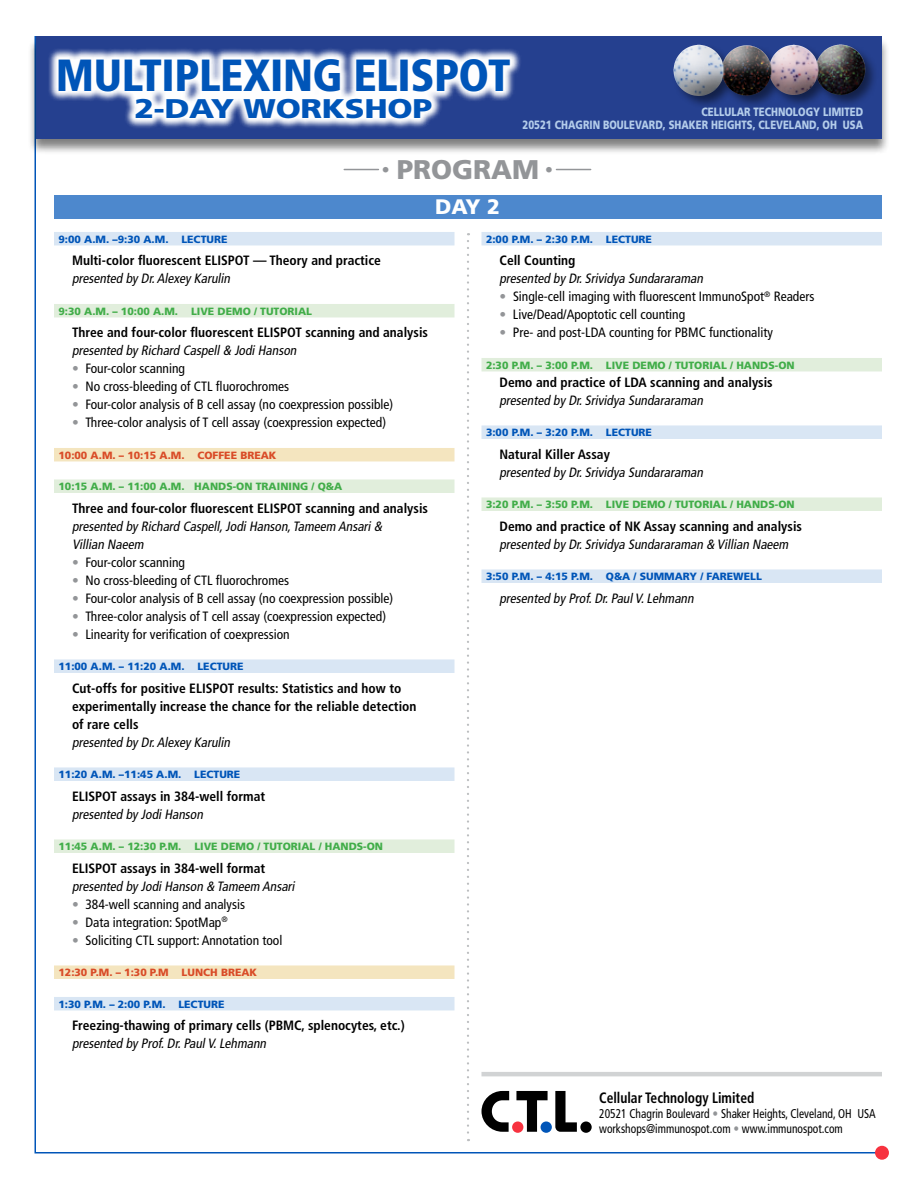
<style>
.page{position:relative;width:918px;height:1188px;background:#fff}
.page>*{position:absolute;margin:0;border:0;box-sizing:border-box;transform-origin:0 0}
.t1{font:900 condensed 45px "Frutiger LT Std";letter-spacing:-.01em;color:#0055b8}
.t2{font:900 27px "Frutiger LT Std";letter-spacing:-.01em;color:#0055b8;scale:1.2 1}
.t3{font:900 27px "Frutiger LT Std";color:#939598}
.t4{font:900 21px "Frutiger LT Std";color:#fff}
.t5{font:700 18px "ITC Garamond Std";color:#939598}
.t6{font:700 condensed 15px "Frutiger LT Std";color:#000;scale:.9 1}
.t7{font:condensed 13.5px "Frutiger LT Std";color:#000}
.t8{font:700 condensed 13.5px/18px "Frutiger LT Std";color:#000}
.t9{font:italic condensed 13.5px/18px "Frutiger LT Std";color:#000}
.t10{font:condensed 12.75px/15px "Frutiger LT Std";color:#000;scale:.9 1}
.t11{font:900 12px/13.5px "Frutiger LT Std";color:#b3ccea;text-align:right;scale:.8 1}
.t12{font:900 10.5px "Frutiger LT Std";color:#41ad49}
.t13{font:900 10.5px "Frutiger LT Std";color:#0055b8}
.t14{font:900 10.5px "Frutiger LT Std";color:#d94c28}
.s1{color:#939598}
</style>
<div class="page">
<hr style="left:34px;top:36px;width:2px;height:1118px;background:#0055b8">
<hr style="left:36px;top:1152px;width:845px;height:2px;background:#0055b8">
<div style="left:875px;top:1146px;width:14px;height:14px;background:#f7323f;border-radius:50%"></div>
<div style="left:54px;top:232px;width:400px;height:13px;background:#d9e6f4"></div>
<div style="left:54px;top:304px;width:400px;height:13px;background:#e1eedc"></div>
<div style="left:54px;top:448px;width:400px;height:13px;background:#f4e5bf"></div>
<div style="left:54px;top:479px;width:400px;height:14px;background:#e1eedc"></div>
<div style="left:54px;top:659px;width:400px;height:14px;background:#d9e6f4"></div>
<div style="left:54px;top:767px;width:400px;height:14px;background:#d9e6f4"></div>
<div style="left:54px;top:839px;width:400px;height:14px;background:#e1eedc"></div>
<div style="left:54px;top:965px;width:400px;height:14px;background:#f4e5bf"></div>
<div style="left:54px;top:997px;width:400px;height:13px;background:#d9e6f4"></div>
<div style="left:482px;top:232px;width:400px;height:13px;background:#d9e6f4"></div>
<div style="left:482px;top:358px;width:400px;height:13px;background:#e1eedc"></div>
<div style="left:482px;top:425px;width:400px;height:14px;background:#d9e6f4"></div>
<div style="left:482px;top:497px;width:400px;height:14px;background:#e1eedc"></div>
<div style="left:482px;top:569px;width:400px;height:14px;background:#d9e6f4"></div>
<div style="left:28px;top:37px;width:862px;height:119px;background:#000;opacity:.5"></div>
<div style="left:36px;top:36px;width:846px;height:102px;background:#25408f"></div>
<svg style="left:49px;top:49px;width:472px;height:80px;fill:#fdfdfe"></svg>
<hr style="left:482px;top:1072px;width:400px;height:4px;background:#d1d3d4">
<hr style="left:344px;top:169px;width:34px;height:1px;background:#939598">
<hr style="left:556px;top:169px;width:35px;height:1px;background:#939598">
<svg style="left:467px;top:241px;width:2px;height:900px"></svg>
<svg style="left:516px;top:1091px;width:32px;height:41px"></svg>
<svg style="left:555px;top:1091px;width:22px;height:41px"></svg>
<div style="left:512px;top:1121px;width:11px;height:12px;background:#f7323f;border-radius:50%"></div>
<svg style="left:482px;top:1091px;width:27px;height:41px"></svg>
<div style="left:541px;top:1121px;width:11px;height:12px;background:#0055b8;border-radius:50%"></div>
<div style="left:580px;top:1121px;width:12px;height:12px;background:#000;border-radius:50%"></div>
<div style="left:54px;top:195px;width:827px;height:24px;background:#4d88cd"></div>
<div style="left:672px;top:43px;width:207px;height:66px;background:#000;opacity:.5"></div>
<div style="left:669px;top:38px;width:201px;height:63px;background:#000;opacity:.75"></div>
<h1 class="t1" style="left:56px;top:48px;width:456px">MULTIPLEXING ELISPOT</h1>
<h2 class="t2" style="left:134px;top:92px;width:250px">2-DAY WORKSHOP</h2>
<p class="t11" style="left:522px;top:105px;width:427px">CELLULAR TECHNOLOGY LIMITED<br>20521 CHAGRIN BOULEVARD, SHAKER HEIGHTS, CLEVELAND, OH USA</p>
<h2 class="t3" style="left:397px;top:153px;width:144px">PROGRAM</h2>
<h3 class="t4" style="left:435px;top:194px;width:67px">DAY 2</h3>
<h3 class="t5" style="left:381px;top:160px;width:11px">•</h3>
<h3 class="t5" style="left:544px;top:160px;width:11px">•</h3>
<p class="t13" style="left:58px;top:233px;width:171px">9:00 A.M. –9:30 A.M. LECTURE</p>
<p class="t8" style="left:72px;top:252px;width:311px">Multi-color fluorescent ELISPOT — Theory and practice</p>
<p class="t9" style="left:72px;top:270px;width:162px">presented by Dr.Alexey Karulin</p>
<p class="t12" style="left:58px;top:305px;width:255px">9:30 A.M. – 10:00 A.M. LIVE DEMO / TUTORIAL</p>
<p class="t8" style="left:72px;top:324px;width:358px">Three and four-color fluorescent ELISPOT scanning and analysis</p>
<p class="t9" style="left:72px;top:342px;width:229px">presented by Richard Caspell&amp; JodiHanson</p>
<p class="t7" style="left:72px;top:361px;width:115px"><span class="s1">•</span> Four-color scanning</p>
<p class="t7" style="left:72px;top:379px;width:219px"><span class="s1">•</span> No cross-bleeding of CTL fluorochromes</p>
<p class="t7" style="left:72px;top:397px;width:323px"><span class="s1">•</span> Four-color analysis of B cell assay (no coexpression possible)</p>
<p class="t7" style="left:72px;top:415px;width:316px"><span class="s1">•</span> Three-color analysis of T cell assay (coexpression expected)</p>
<p class="t14" style="left:58px;top:449px;width:220px">10:00 A.M. – 10:15 A.M. COFFEE BREAK</p>
<p class="t12" style="left:58px;top:480px;width:285px">10:15 A.M. – 11:00 A.M. HANDS-ON TRAINING / Q&amp;A</p>
<p class="t8" style="left:72px;top:499px;width:358px">Three and four-color fluorescent ELISPOT scanning and analysis</p>
<p class="t9" style="left:72px;top:517px;width:314px">presented by Richard Caspell,JodiHanson,Tameem Ansari&amp;<br>Villian Naeem</p>
<p class="t7" style="left:72px;top:554px;width:115px"><span class="s1">•</span> Four-color scanning</p>
<p class="t7" style="left:72px;top:572px;width:219px"><span class="s1">•</span> No cross-bleeding of CTL fluorochromes</p>
<p class="t7" style="left:72px;top:590px;width:323px"><span class="s1">•</span> Four-color analysis of B cell assay (no coexpression possible)</p>
<p class="t7" style="left:72px;top:608px;width:316px"><span class="s1">•</span> Three-color analysis of T cell assay (coexpression expected)</p>
<p class="t7" style="left:72px;top:626px;width:219px"><span class="s1">•</span> Linearity for verification of coexpression</p>
<p class="t13" style="left:58px;top:660px;width:187px">11:00 A.M. – 11:20 A.M. LECTURE</p>
<p class="t8" style="left:72px;top:679px;width:346px">Cut-offs for positive ELISPOT results: Statistics and how to experimentally increase the chance for the reliable detection of rare cells</p>
<p class="t9" style="left:72px;top:733px;width:162px">presented by Dr.Alexey Karulin</p>
<p class="t13" style="left:58px;top:768px;width:183px">11:20 A.M. –11:45 A.M. LECTURE</p>
<p class="t8" style="left:72px;top:787px;width:195px">ELISPOT assays in 384-well format</p>
<p class="t9" style="left:72px;top:805px;width:135px">presented by JodiHanson</p>
<p class="t12" style="left:58px;top:840px;width:326px">11:45 A.M. – 12:30 P.M. LIVE DEMO / TUTORIAL / HANDS-ON</p>
<p class="t8" style="left:72px;top:859px;width:195px">ELISPOT assays in 384-well format</p>
<p class="t9" style="left:72px;top:877px;width:227px">presented by JodiHanson &amp; Tameem Ansari</p>
<p class="t7" style="left:72px;top:896px;width:175px"><span class="s1">•</span> 384-well scanning and analysis</p>
<p class="t7" style="left:72px;top:914px;width:157px"><span class="s1">•</span> Data integration: SpotMap<sup>®</sup></p>
<p class="t7" style="left:72px;top:932px;width:212px"><span class="s1">•</span> Soliciting CTL support: Annotation tool</p>
<p class="t14" style="left:58px;top:966px;width:200px">12:30 P.M. – 1:30 P.M LUNCH BREAK</p>
<p class="t13" style="left:58px;top:998px;width:168px">1:30 P.M. – 2:00 P.M. LECTURE</p>
<p class="t8" style="left:72px;top:1017px;width:334px">Freezing-thawing of primary cells (PBMC, splenocytes, etc.)</p>
<p class="t9" style="left:72px;top:1035px;width:198px">presented by Prof.Dr.PaulV.Lehmann</p>
<p class="t13" style="left:486px;top:233px;width:168px">2:00 P.M. – 2:30 P.M. LECTURE</p>
<p class="t8" style="left:500px;top:252px;width:78px">Cell Counting</p>
<p class="t9" style="left:500px;top:270px;width:208px">presented by Dr.Srividya Sundararaman</p>
<p class="t7" style="left:500px;top:289px;width:316px"><span class="s1">•</span> Single-cell imaging with fluorescent ImmunoSpot<sup>®</sup> Readers</p>
<p class="t7" style="left:499px;top:307px;width:187px"><span class="s1">•</span> Live/Dead/Apoptotic cell counting</p>
<p class="t7" style="left:499px;top:325px;width:275px"><span class="s1">•</span> Pre- and post-LDA counting for PBMC functionality</p>
<p class="t12" style="left:486px;top:359px;width:310px">2:30 P.M. – 3:00 P.M. LIVE DEMO / TUTORIAL / HANDS-ON</p>
<p class="t8" style="left:500px;top:373px;width:275px">Demo and practice of LDA scanning and analysis</p>
<p class="t9" style="left:500px;top:391px;width:208px">presented by Dr.Srividya Sundararaman</p>
<p class="t13" style="left:486px;top:426px;width:168px">3:00 P.M. – 3:20 P.M. LECTURE</p>
<p class="t8" style="left:500px;top:445px;width:112px">Natural Killer Assay</p>
<p class="t9" style="left:500px;top:463px;width:208px">presented by Dr.Srividya Sundararaman</p>
<p class="t12" style="left:486px;top:498px;width:310px">3:20 P.M. – 3:50 P.M. LIVE DEMO / TUTORIAL / HANDS-ON</p>
<p class="t8" style="left:500px;top:517px;width:304px">Demo and practice of NK Assay scanning and analysis</p>
<p class="t9" style="left:500px;top:535px;width:293px">presented by Dr.Srividya Sundararaman &amp; Villian Naeem</p>
<p class="t13" style="left:486px;top:570px;width:277px">3:50 P.M. – 4:15 P.M. Q&amp;A / SUMMARY / FAREWELL</p>
<p class="t9" style="left:500px;top:589px;width:198px">presented by Prof.Dr.PaulV.Lehmann</p>
<p class="t6" style="left:599px;top:1089px;width:174px">Cellular Technology Limited</p>
<p class="t10" style="left:599px;top:1106px;width:309px">20521 Chagrin Boulevard <span class="s1">•</span> Shaker Heights, Cleveland, OH USA workshops@immunospot.com <span class="s1">•</span> www.immunospot.com</p>
</div>
